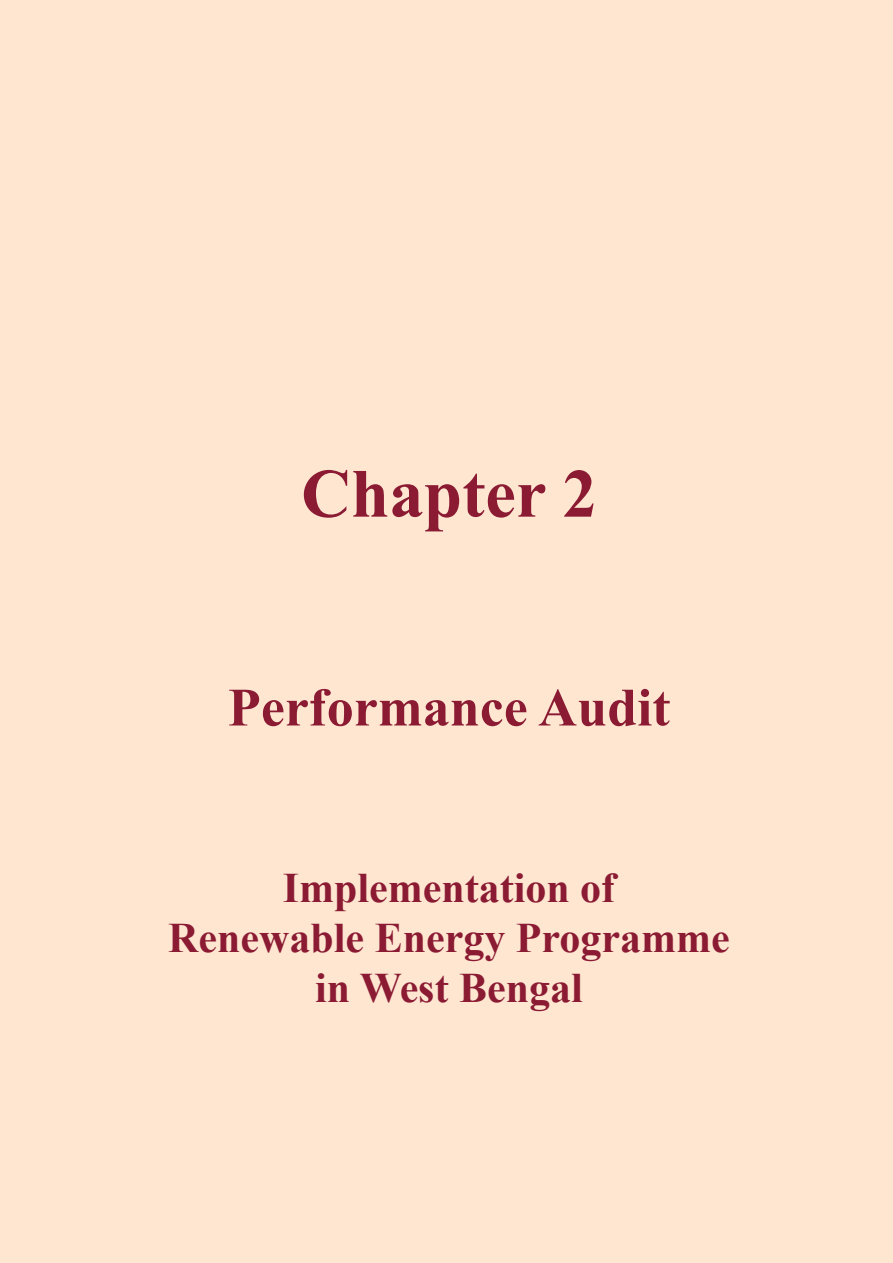
<style>
.page{position:relative;width:893px;height:1263px;background:#fee6d1}
.page>*{position:absolute;margin:0;border:0;box-sizing:border-box;transform-origin:0 0}
.t1{font:700 69px "Times New Roman";color:#8b1a33}
.t2{font:700 54px "Times New Roman";color:#8b1a33}
.t3{font:700 42px/50.4px "Times New Roman";color:#8b1a33;text-align:center}
</style>
<div class="page">
<p class="t1" style="left:301px;top:446px;width:297px">Chapter 2</p>
<p class="t2" style="left:228px;top:670px;width:444px">Performance Audit</p>
<p class="t3" style="left:168px;top:861px;width:563px">Implementation of<br>Renewable Energy Programme in West Bengal</p>
</div>
